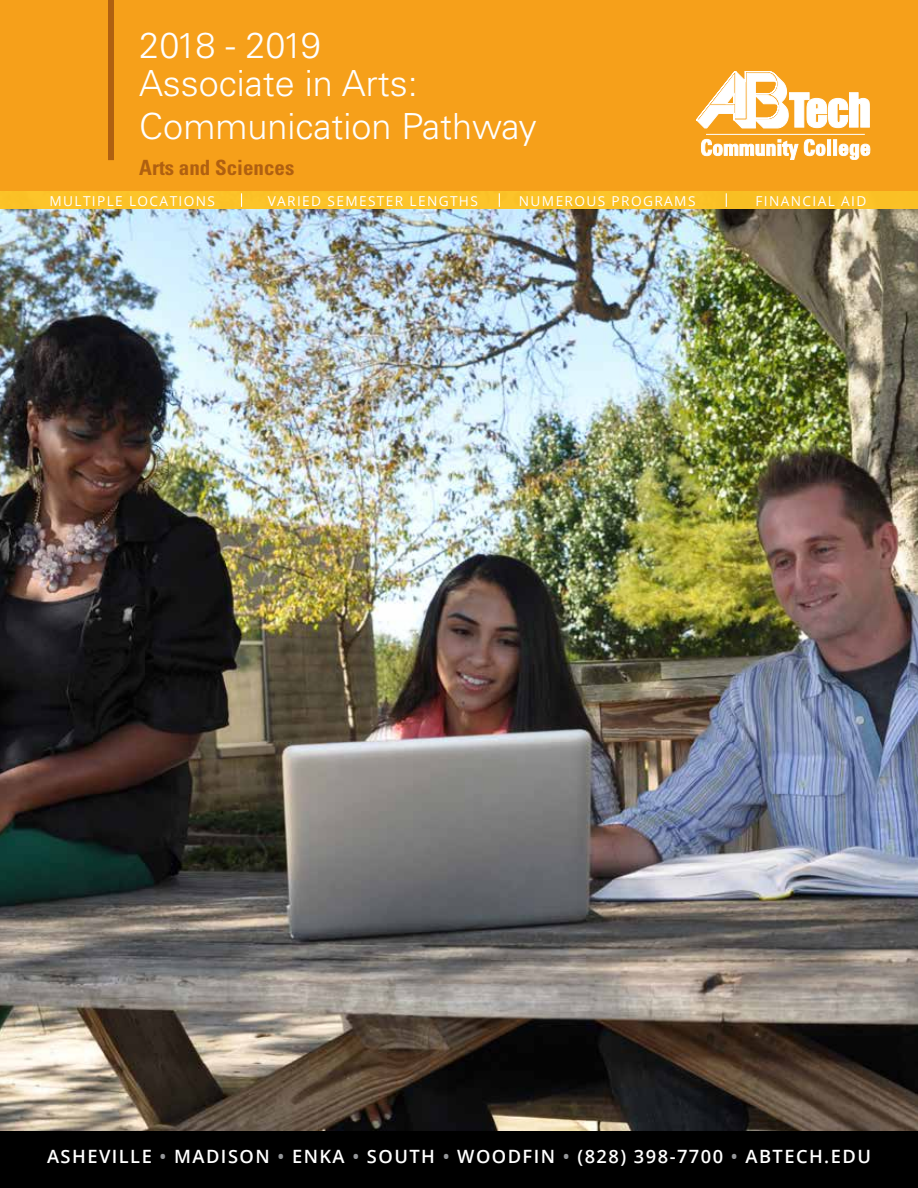
<style>
.page{position:relative;width:918px;height:1188px;background:#fff}
.page>*{position:absolute;margin:0;border:0;box-sizing:border-box;transform-origin:0 0}
.t1{font:300 36px/43.2px "Univers LT Std";color:#fff}
.t2{font:300 36px "Univers LT Std";letter-spacing:-.045em;color:#fff}
.t3{font:700 condensed 21px "Univers LT Std";color:#b06010}
.t4{font:600 18.3px "Open Sans";letter-spacing:.08em;color:#fff}
.t5{font:13.65px "Open Sans";letter-spacing:.1em;color:#fff}
.s1{color:#939598}
</style>
<div class="page">
<img style="left:0;top:209px;width:918px;height:922px">
<div style="left:0;top:0;width:918px;height:209px;background:#ffc425"></div>
<div style="left:0;top:0;width:918px;height:191px;background:#f6a01a"></div>
<div style="left:108px;top:0;width:6px;height:160px;background:#b06010"></div>
<svg style="left:696px;top:71px;width:174px;height:57px"></svg>
<svg style="left:701px;top:139px;width:124px;height:21px"></svg>
<div style="left:827px;top:139px;width:4px;height:17px;background:#fff;border:1px solid #fff"></div>
<svg style="left:833px;top:139px;width:4px;height:17px"></svg>
<svg style="left:839px;top:144px;width:31px;height:16px"></svg>
<hr style="left:706px;top:134px;width:159px;height:1px;background:#fff">
<div style="left:0;top:1131px;width:918px;height:57px;background:#000"></div>
<svg style="left:241px;top:193px;width:1px;height:14px"></svg>
<svg style="left:499px;top:193px;width:1px;height:14px"></svg>
<svg style="left:726px;top:193px;width:1px;height:14px"></svg>
<h1 class="t2" style="left:139px;top:23px;width:183px">2018 - 2019</h1>
<h1 class="t1" style="left:139px;top:61px;width:399px">Associate in Arts:<br>Communication Pathway</h1>
<h2 class="t3" style="left:139px;top:154px;width:157px">Arts and Sciences</h2>
<p class="t5" style="left:50px;top:192px;width:167px">MULTIPLE LOCATIONS</p>
<p class="t5" style="left:268px;top:192px;width:212px">VARIED SEMESTER LENGTHS</p>
<p class="t5" style="left:519px;top:192px;width:178px">NUMEROUS PROGRAMS</p>
<p class="t5" style="left:756px;top:192px;width:112px">FINANCIAL AID</p>
<h3 class="t4" style="left:47px;top:1144px;width:825px">ASHEVILLE <span class="s1">•</span> MADISON <span class="s1">•</span> ENKA <span class="s1">•</span> SOUTH <span class="s1">•</span> WOODFIN <span class="s1">•</span> (828) 398-7700 <span class="s1">•</span> ABTECH.EDU</h3>
</div>
